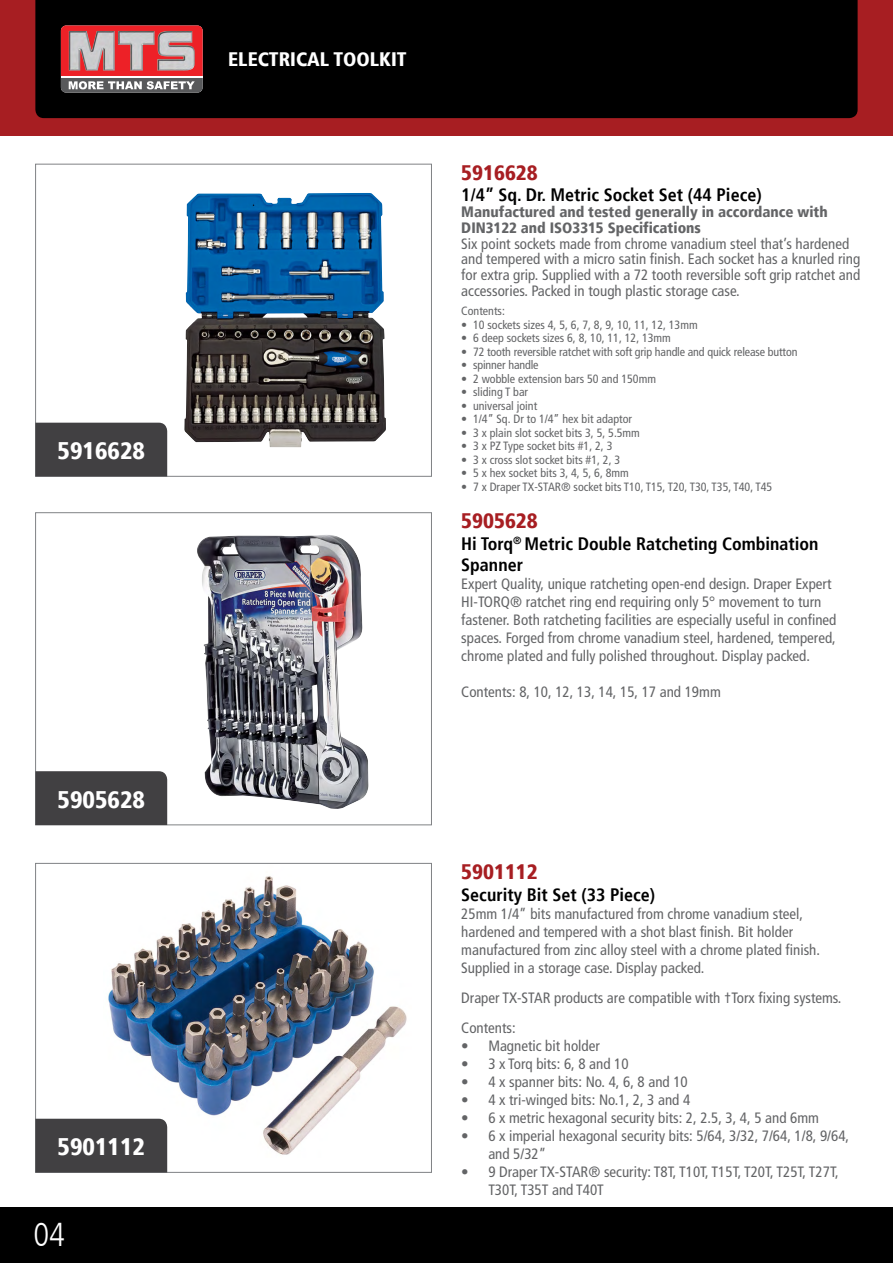
<style>
.page{position:relative;width:893px;height:1263px;background:#fff}
.page>*{position:absolute;margin:0;border:0;box-sizing:border-box;transform-origin:0 0}
.t1{font:300 condensed 33px "Frutiger LT";color:#fff}
.t2{font:900 condensed 24px "Frutiger";color:#fff}
.t3{font:900 condensed 21px "Frutiger";color:#a71e22}
.t4{font:900 condensed 19.5px "Frutiger";color:#fff}
.t5{font:700 condensed 18px/21.6px "Frutiger";color:#000}
.t6{font:condensed 15px/18px "Frutiger LT";color:#636466}
.t7{font:900 condensed 15px/15.8px "Frutiger LT";color:#636466}
.t8{font:condensed 12px "Frutiger LT";color:#636466}
</style>
<div class="page">
<div style="left:0;top:0;width:893px;height:136px;background:#a71e22"></div>
<div style="left:0;top:1208px;width:893px;height:55px;background:#000"></div>
<div style="left:35px;top:0;width:823px;height:118px;background:#000"></div>
<svg style="left:61px;top:26px;width:142px;height:67px;background:#b95255"></svg>
<img style="left:118px;top:31px;width:37px;height:40px">
<img style="left:157px;top:31px;width:38px;height:40px">
<img style="left:69px;top:31px;width:46px;height:40px">
<hr style="left:61px;top:76px;width:142px;height:2px;background:#fff">
<img style="left:197px;top:535px;width:171px;height:274px">
<img style="left:104px;top:876px;width:303px;height:293px">
<div style="left:35px;top:771px;width:132px;height:54px;background:#414042"></div>
<div style="left:35px;top:1119px;width:132px;height:53px;background:#414042"></div>
<img style="left:184px;top:193px;width:202px;height:254px">
<div style="left:35px;top:423px;width:132px;height:53px;background:#414042"></div>
<h2 class="t2" style="left:58px;top:437px;width:89px">5916628</h2>
<h2 class="t2" style="left:58px;top:785px;width:89px">5905628</h2>
<h2 class="t2" style="left:58px;top:1133px;width:89px">5901112</h2>
<h1 class="t1" style="left:33px;top:1216px;width:33px">04</h1>
<h3 class="t4" style="left:228px;top:48px;width:180px">ELECTRICAL TOOLKIT</h3>
<h3 class="t3" style="left:461px;top:160px;width:78px">5916628</h3>
<p class="t5" style="left:461px;top:184px;width:302px">1/4” Sq. Dr. Metric Socket Set (44 Piece)</p>
<p class="t7" style="left:461px;top:204px;width:368px">Manufactured and tested generally in accordance with<br>DIN3122 and ISO3315 Specifications</p>
<p class="t6" style="left:461px;top:236px;width:400px;line-height:15.8px">Six point sockets made from chrome vanadium steel that’s hardened and tempered with a micro satin finish. Each socket has a knurled ring for extra grip. Supplied with a 72 tooth reversible soft grip ratchet and accessories. Packed in tough plastic storage case.</p>
<p class="t8" style="left:461px;top:304px;width:45px">Contents:</p>
<p class="t8" style="left:461px;top:318px;width:238px">• 10 sockets sizes 4, 5, 6, 7, 8, 9, 10, 11, 12, 13mm</p>
<p class="t8" style="left:461px;top:331px;width:211px">• 6 deep sockets sizes 6, 8, 10, 11, 12, 13mm</p>
<p class="t8" style="left:461px;top:345px;width:338px">• 72 tooth reversible ratchet with soft grip handle and quick release button</p>
<p class="t8" style="left:461px;top:358px;width:79px">• spinner handle</p>
<p class="t8" style="left:461px;top:372px;width:196px">• 2 wobble extension bars 50 and 150mm</p>
<p class="t8" style="left:461px;top:385px;width:68px">• sliding T bar</p>
<p class="t8" style="left:461px;top:399px;width:77px">• universal joint</p>
<p class="t8" style="left:461px;top:412px;width:172px">• 1/4” Sq. Dr to 1/4” hex bit adaptor</p>
<p class="t8" style="left:461px;top:426px;width:180px">• 3 x plain slot socket bits 3, 5, 5.5mm</p>
<p class="t8" style="left:461px;top:439px;width:153px">• 3 x PZ Type socket bits #1, 2, 3</p>
<p class="t8" style="left:461px;top:453px;width:160px">• 3 x cross slot socket bits #1, 2, 3</p>
<p class="t8" style="left:461px;top:466px;width:169px">• 5 x hex socket bits 3, 4, 5, 6, 8mm</p>
<p class="t8" style="left:461px;top:480px;width:313px">• 7 x Draper TX-STAR® socket bits T10, T15, T20, T30, T35, T40, T45</p>
<h3 class="t3" style="left:461px;top:508px;width:78px">5905628</h3>
<p class="t5" style="left:461px;top:533px;width:359px">Hi Torq<sup>®</sup> Metric Double Ratcheting Combination<br>Spanner</p>
<p class="t6" style="left:461px;top:575px;width:377px">Expert Quality, unique ratcheting open-end design. Draper Expert HI-TORQ® ratchet ring end requiring only 5° movement to turn fastener. Both ratcheting facilities are especially useful in confined spaces. Forged from chrome vanadium steel, hardened, tempered, chrome plated and fully polished throughout. Display packed.</p>
<p class="t6" style="left:461px;top:683px;width:261px">Contents: 8, 10, 12, 13, 14, 15, 17 and 19mm</p>
<h3 class="t3" style="left:461px;top:859px;width:78px">5901112</h3>
<p class="t5" style="left:461px;top:883px;width:195px">Security Bit Set (33 Piece)</p>
<p class="t6" style="left:461px;top:904px;width:360px">25mm 1/4” bits manufactured from chrome vanadium steel, hardened and tempered with a shot blast finish. Bit holder manufactured from zinc alloy steel with a chrome plated finish.<br>Supplied in a storage case. Display packed.</p>
<p class="t6" style="left:461px;top:982px;width:382px;line-height:30px">Draper TX-STAR products are compatible with †Torx fixing systems.<br>Contents:</p>
<p class="t6" style="left:461px;top:1036px;width:140px">• Magnetic bit holder</p>
<p class="t6" style="left:461px;top:1054px;width:169px">• 3 x Torq bits: 6, 8 and 10</p>
<p class="t6" style="left:461px;top:1072px;width:228px">• 4 x spanner bits: No. 4, 6, 8 and 10</p>
<p class="t6" style="left:461px;top:1090px;width:230px">• 4 x tri-winged bits: No.1, 2, 3 and 4</p>
<p class="t6" style="left:461px;top:1108px;width:359px">• 6 x metric hexagonal security bits: 2, 2.5, 3, 4, 5 and 6mm</p>
<p class="t6" style="left:488px;top:1126px;width:362px;text-indent:-27px">• 6 x imperial hexagonal security bits: 5/64, 3/32, 7/64, 1/8, 9/64, and 5/32”</p>
<p class="t6" style="left:488px;top:1162px;width:352px;text-indent:-27px">• 9 Draper TX-STAR® security: T8T, T10T, T15T, T20T, T25T, T27T,<br>T30T, T35T and T40T</p>
</div>
